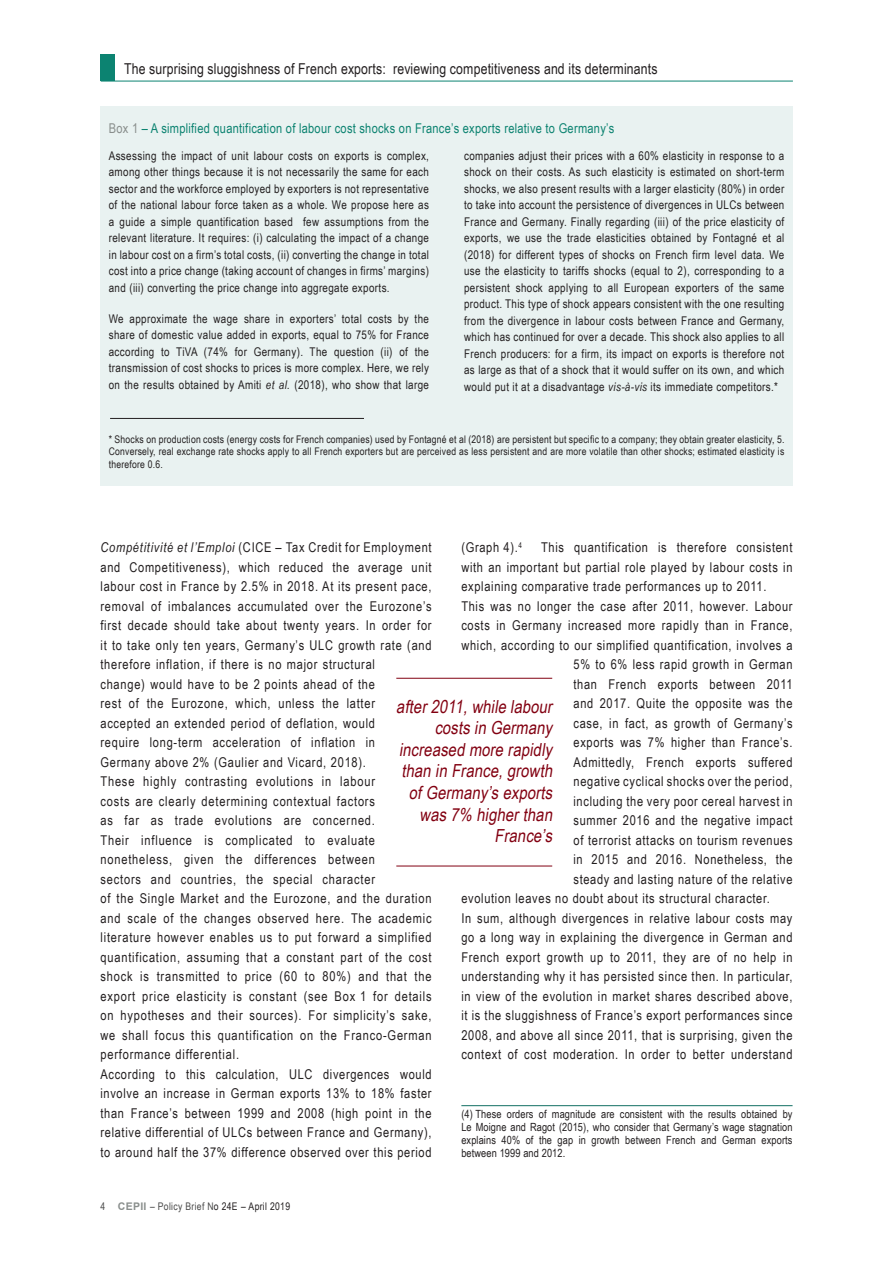
<style>
.page{position:relative;width:893px;height:1263px;background:#fff}
.page>*{position:absolute;margin:0;border:0;box-sizing:border-box;transform-origin:0 0}
.Exergue_H_New{font:italic 18px/21.6px "Arial Narrow";color:#820011;text-align:right}
.t1{font:15px "Arial Narrow";letter-spacing:.01em;color:#231f20}
.t2{font:13.5px/19.5px "Arial Narrow";letter-spacing:.055em;color:#231f20;text-align:justify}
.Encadre_Titre{font:13.5px "Arial Narrow";letter-spacing:.02em;color:#0c8371}
.Encadre_texte{font:12px/16.5px "Arial Narrow";letter-spacing:.03em;color:#231f20;text-align:justify}
.Note_bas_page{font:11.25px/12.8px "Arial Narrow";letter-spacing:.01em;color:#231f20;text-align:justify}
.Encadre_Note_bas_pag{font:10.5px/12.6px "Arial Narrow";letter-spacing:.02em;color:#231f20;text-align:justify}
.t3{font:10.5px "Arial Narrow";letter-spacing:.03em;color:#4a4a4a}
.s1{color:#898e8c}
.s2{font-style:italic}
.s3{font-family:"Arial";font-weight:700;color:#8a8f8d}
.s4{color:#231f20}
</style>
<div class="page">
<div style="left:100px;top:55px;width:15px;height:26px;background:#0c8371"></div>
<hr style="left:101px;top:81px;width:692px;height:1px;background:#0c8371">
<hr style="left:461px;top:1105px;width:331px;height:1px;background:#126f63">
<div style="left:100px;top:134px;width:693px;height:285px;background:#e9f2f1"></div>
<div style="left:100px;top:106px;width:693px;height:44px;background:#e9f2f1"></div>
<div style="left:100px;top:418px;width:693px;height:67px;background:#e9f2f1"></div>
<hr style="left:110px;top:418px;width:254px;height:1px;background:#231f20">
<hr style="left:396px;top:678px;width:156px;height:1px;background:#820011">
<hr style="left:396px;top:866px;width:156px;height:1px;background:#820011">
<p class="t1" style="left:124px;top:58px;width:535px">The surprising sluggishness of French exports: reviewing competitiveness and its determinants</p>
<p class="Encadre_Titre" style="left:109px;top:118px;width:507px"><span class="s1">Box 1</span> – A simplified quantification of labour cost shocks on France’s exports relative to Germany’s</p>
<p class="Encadre_texte" style="left:109px;top:147px;width:322px">Assessing the impact of unit labour costs on exports is complex, among other things because it is not necessarily the same for each sector and the workforce employed by exporters is not representative of the national labour force taken as a whole. We propose here as a guide a simple quantification based few assumptions from the relevant literature. It requires: (i) calculating the impact of a change in labour cost on a firm’s total costs, (ii) converting the change in total cost into a price change (taking account of changes in firms’ margins) and (iii) converting the price change into aggregate exports.</p>
<p class="Encadre_texte" style="left:109px;top:310px;width:322px">We approximate the wage share in exporters’ total costs by the share of domestic value added in exports, equal to 75% for France according to TiVA (74% for Germany). The question (ii) of the transmission of cost shocks to prices is more complex. Here, we rely on the results obtained by Amiti <span class="s2">et al.</span> (2018), who show that large</p>
<p class="Encadre_texte" style="left:464px;top:147px;width:322px">companies adjust their prices with a 60% elasticity in response to a shock on their costs. As such elasticity is estimated on short-term shocks, we also present results with a larger elasticity (80%) in order to take into account the persistence of divergences in ULCs between France and Germany. Finally regarding (iii) of the price elasticity of exports, we use the trade elasticities obtained by Fontagné et al (2018) for different types of shocks on French firm level data. We use the elasticity to tariffs shocks (equal to 2), corresponding to a persistent shock applying to all European exporters of the same product. This type of shock appears consistent with the one resulting from the divergence in labour costs between France and Germany, which has continued for over a decade. This shock also applies to all French producers: for a firm, its impact on exports is therefore not as large as that of a shock that it would suffer on its own, and which would put it at a disadvantage <span class="s2">vis-à-vis</span> its immediate competitors.*</p>
<p class="Encadre_Note_bas_pag" style="left:109px;top:432px;width:677px">* Shocks on production costs (energy costs for French companies) used by Fontagné et al (2018) are persistent but specific to a company; they obtain greater elasticity, 5.<br>Conversely, real exchange rate shocks apply to all French exporters but are perceived as less persistent and are more volatile than other shocks; estimated elasticity is therefore 0.6.</p>
<p class="t2" style="left:461px;top:537px;width:62px">(Graph 4).<sup>4</sup></p>
<p class="t2" style="left:100px;top:537px;width:333px;text-align:left"><span class="s2">Compétitivité et l’Emploi</span> (CICE – Tax Credit for Employment and Competitiveness), which reduced the average unit labour cost in France by 2.5% in 2018. At its present pace, removal of imbalances accumulated over the Eurozone’s first decade should take about twenty years. In order for it to take only ten years, Germany’s ULC growth rate (and therefore inflation, if there is no major structural<br>change) would have to be 2 points ahead of the<br>rest of the Eurozone, which, unless the latter<br>accepted an extended period of deflation, would<br>require long-term acceleration of inflation in<br>Germany above 2% (Gaulier and Vicard, 2018).</p>
<p class="t2" style="left:100px;top:771px;width:333px;text-align:left">These highly contrasting evolutions in labour<br>costs are clearly determining contextual factors<br>as far as trade evolutions are concerned.<br>Their influence is complicated to evaluate nonetheless, given the differences between<br>sectors and countries, the special character<br>of the Single Market and the Eurozone, and the duration and scale of the changes observed here. The academic literature however enables us to put forward a simplified quantification, assuming that a constant part of the cost shock is transmitted to price (60 to 80%) and that the export price elasticity is constant (see Box 1 for details on hypotheses and their sources). For simplicity’s sake, we shall focus this quantification on the Franco-German performance differential.</p>
<p class="t2" style="left:100px;top:1064px;width:333px">According to this calculation, ULC divergences would involve an increase in German exports 13% to 18% faster than France’s between 1999 and 2008 (high point in the relative differential of ULCs between France and Germany), to around half the 37% difference observed over this period</p>
<p class="t2" style="left:461px;top:537px;width:333px;text-indent:80px">This quantification is therefore consistent with an important but partial role played by labour costs in explaining comparative trade performances up to 2011.</p>
<p class="t2" style="left:461px;top:596px;width:333px">This was no longer the case after 2011, however. Labour</p>
<p class="t2" style="left:461px;top:615px;width:333px">costs in Germany increased more rapidly than in France,</p>
<p class="t2" style="left:461px;top:635px;width:333px">which, according to our simplified quantification, involves a</p>
<p class="t2" style="left:573px;top:654px;width:221px">5% to 6% less rapid growth in German</p>
<p class="t2" style="left:573px;top:674px;width:221px">than French exports between 2011</p>
<p class="t2" style="left:573px;top:693px;width:221px">and 2017. Quite the opposite was the</p>
<p class="t2" style="left:573px;top:713px;width:221px">case, in fact, as growth of Germany’s</p>
<p class="t2" style="left:573px;top:732px;width:221px">exports was 7% higher than France’s.</p>
<p class="t2" style="left:573px;top:752px;width:221px">Admittedly, French exports suffered</p>
<p class="t2" style="left:573px;top:771px;width:221px">negative cyclical shocks over the period,</p>
<p class="t2" style="left:573px;top:791px;width:221px">including the very poor cereal harvest in</p>
<p class="t2" style="left:573px;top:810px;width:221px">summer 2016 and the negative impact</p>
<p class="t2" style="left:573px;top:830px;width:221px">of terrorist attacks on tourism revenues</p>
<p class="t2" style="left:573px;top:849px;width:221px">in 2015 and 2016. Nonetheless, the</p>
<p class="t2" style="left:573px;top:869px;width:221px">steady and lasting nature of the relative</p>
<p class="t2" style="left:461px;top:888px;width:310px">evolution leaves no doubt about its structural character.</p>
<p class="t2" style="left:461px;top:908px;width:333px">In sum, although divergences in relative labour costs may go a long way in explaining the divergence in German and French export growth up to 2011, they are of no help in understanding why it has persisted since then. In particular, in view of the evolution in market shares described above, it is the sluggishness of France’s export performances since 2008, and above all since 2011, that is surprising, given the context of cost moderation. In order to better understand</p>
<p class="Exergue_H_New" style="left:396px;top:695px;width:161px">after2011,while labour costs in Germany increased more rapidly than in France,growth ofGermany’s exports was 7% higherthan<br>France’s</p>
<p class="Note_bas_page" style="left:461px;top:1108px;width:333px">(4) These orders of magnitude are consistent with the results obtained by Le Moigne and Ragot (2015), who consider that Germany’s wage stagnation explains 40% of the gap in growth between French and German exports between 1999 and 2012.</p>
<p class="t3" style="left:100px;top:1198px;width:191px">4 <span class="s3">CEPII</span> – Policy Brief N<span class="s4">o 24E – April 2019</span></p>
</div>
